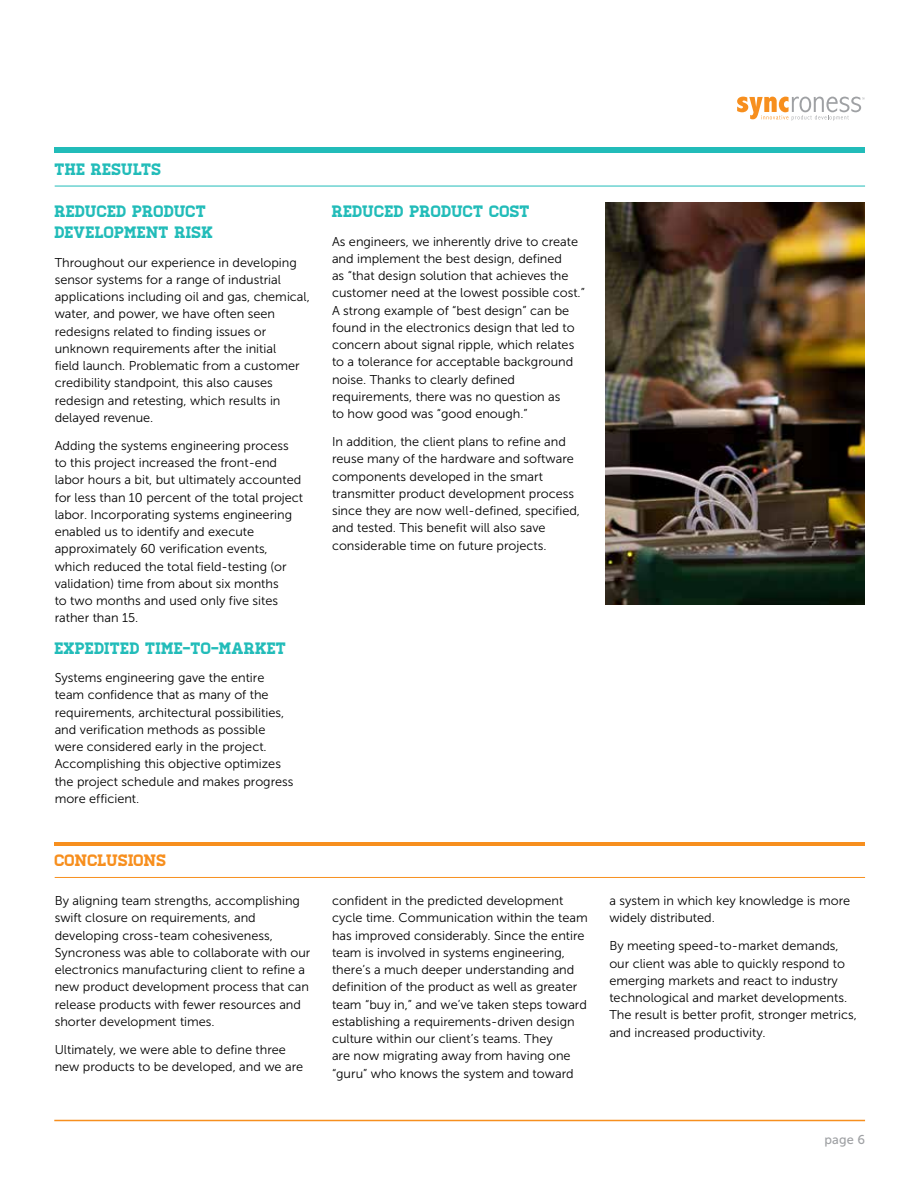
<style>
.page{position:relative;width:918px;height:1188px;background:#fff}
.page>*{position:absolute;margin:0;border:0;box-sizing:border-box;transform-origin:0 0}
.t1{font:16.5px/21px "Homestead";letter-spacing:.005em;color:#22bcb9}
.t2{font:16.5px "Homestead";color:#f78f1e}
.t3{font:12.75px/17.2px "Museo Sans 300";color:#000}
.t4{font:12.75px "Museo Sans 500";color:#9fa1a4}
</style>
<div class="page">
<div style="left:55px;top:147px;width:810px;height:5px;background:#22bcb9"></div>
<hr style="left:55px;top:186px;width:810px;height:1px;background:#22bcb9">
<hr style="left:54px;top:1120px;width:811px;height:1px;background:#f78f1e">
<svg style="left:737px;top:97px;width:128px;height:24px"></svg>
<img style="left:606px;top:202px;width:259px;height:403px">
<hr style="left:55px;top:842px;width:810px;height:3px;background:#f78f1e">
<hr style="left:55px;top:877px;width:810px;height:1px;background:#f78f1e">
<p class="t1" style="left:55px;top:159px;width:108px">THE RESULTS</p>
<p class="t1" style="left:55px;top:202px;width:160px">REDUCED PRODUCT<br>DEVELOPMENT RISK</p>
<p class="t3" style="left:55px;top:254px;width:257px">Throughout our experience in developing sensor systems for a range of industrial applications including oil and gas, chemical, water, and power, we have often seen redesigns related to finding issues or unknown requirements after the initial<br>field launch. Problematic from a customer credibility standpoint, this also causes redesign and retesting, which results in delayed revenue.</p>
<p class="t3" style="left:55px;top:437px;width:250px">Adding the systems engineering process to this project increased the front-end labor hours a bit, but ultimately accounted for less than 10 percent of the total project labor. Incorporating systems engineering enabled us to identify and execute approximately 60 verification events, which reduced the total field-testing (or validation) time from about six months<br>to two months and used only five sites rather than 15.</p>
<p class="t1" style="left:55px;top:638px;width:233px">EXPEDITED TIME-TO-MARKET</p>
<p class="t3" style="left:55px;top:669px;width:240px">Systems engineering gave the entire team confidence that as many of the requirements, architectural possibilities, and verification methods as possible were considered early in the project.<br>Accomplishing this objective optimizes the project schedule and makes progress more efficient.</p>
<p class="t2" style="left:55px;top:851px;width:113px">CONCLUSIONS</p>
<p class="t3" style="left:55px;top:892px;width:257px">By aligning team strengths, accomplishing swift closure on requirements, and developing cross-team cohesiveness, Syncroness was able to collaborate with our electronics manufacturing client to refine a new product development process that can release products with fewer resources and shorter development times.</p>
<p class="t3" style="left:55px;top:1041px;width:250px">Ultimately, we were able to define three new products to be developed, and we are</p>
<p class="t1" style="left:332px;top:202px;width:200px">REDUCED PRODUCT COST</p>
<p class="t3" style="left:332px;top:233px;width:254px">As engineers, we inherently drive to create and implement the best design, defined<br>as “that design solution that achieves the customer need at the lowest possible cost.” A strong example of “best design” can be found in the electronics design that led to concern about signal ripple, which relates to a tolerance for acceptable background noise. Thanks to clearly defined requirements, there was no question as<br>to how good was “good enough.”</p>
<p class="t3" style="left:332px;top:433px;width:250px">In addition, the client plans to refine and reuse many of the hardware and software components developed in the smart transmitter product development process since they are now well-defined, specified, and tested. This benefit will also save considerable time on future projects.</p>
<p class="t3" style="left:332px;top:892px;width:257px">confident in the predicted development cycle time. Communication within the team has improved considerably. Since the entire team is involved in systems engineering, there’s a much deeper understanding and definition of the product as well as greater team “buy in,” and we’ve taken steps toward establishing a requirements-driven design culture within our client’s teams. They<br>are now migrating away from having one “guru” who knows the system and toward</p>
<p class="t3" style="left:609px;top:892px;width:242px">a system in which key knowledge is more widely distributed.</p>
<p class="t3" style="left:609px;top:938px;width:249px">By meeting speed-to-market demands, our client was able to quickly respond to emerging markets and react to industry technological and market developments.<br>The result is better profit, stronger metrics, and increased productivity.</p>
<p class="t4" style="left:824px;top:1132px;width:42px">page 6</p>
</div>
